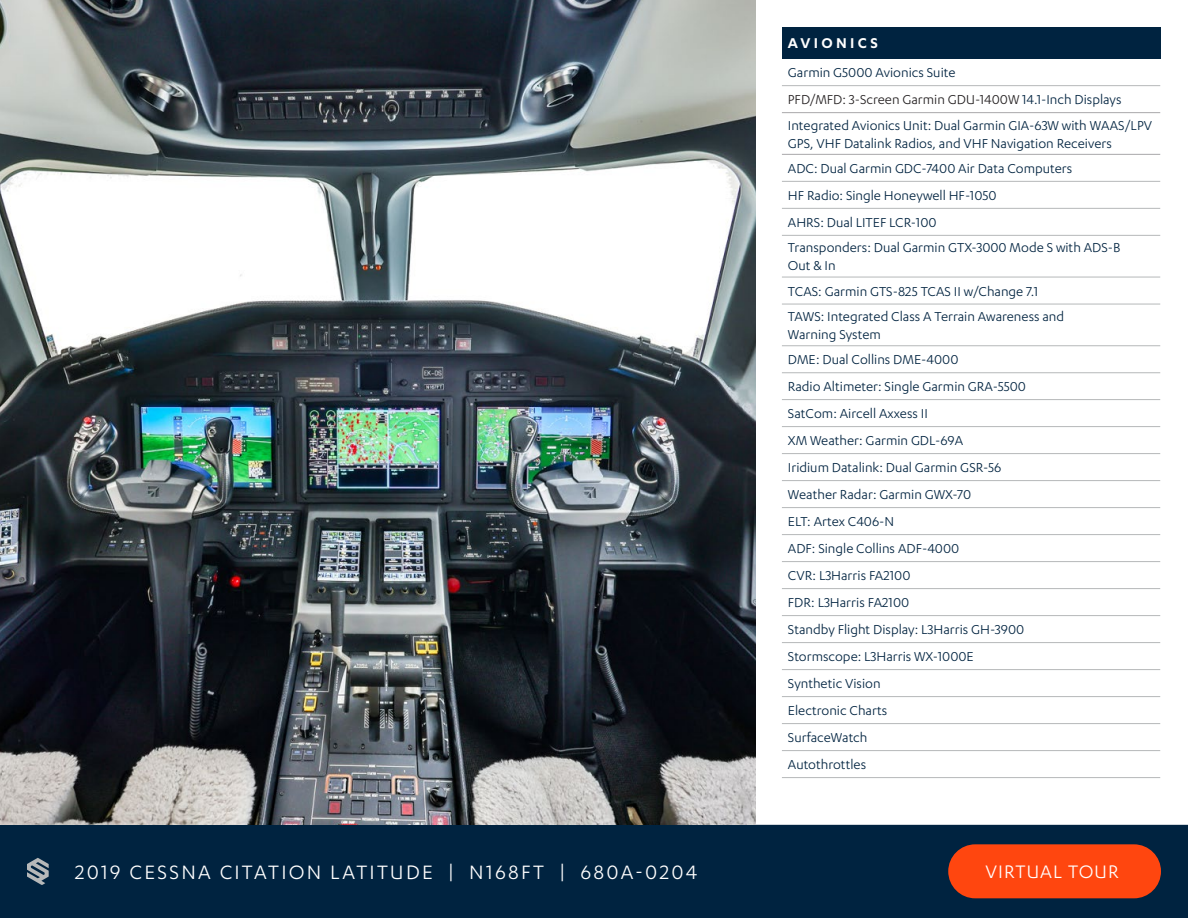
<style>
.page{position:relative;width:1188px;height:918px;background:#fff}
.page>*{position:absolute;margin:0;border:0;box-sizing:border-box;transform-origin:0 0}
.t1{font:22.5px "Karbon";letter-spacing:.1em;color:#fff}
.t2{font:21px "Karbon";letter-spacing:.05em;color:#fff}
.t3{font:600 16.5px "Karbon";letter-spacing:.2em;color:#fff}
.t4{font:15px/18px "Karbon";color:#002340}
.t5{font:15px "Karbon";color:#231f20}
.s1{color:#002340}
</style>
<div class="page">
<div style="left:0;top:825px;width:1188px;height:93px;background:#002340"></div>
<div style="left:948px;top:844px;width:213px;height:54px;background:#ff460f;border-radius:27px"></div>
<svg style="left:27px;top:858px;width:22px;height:27px"></svg>
<div style="left:782px;top:27px;width:378px;height:32px;background:#002340"></div>
<hr style="left:1160px;top:27px;width:1px;height:32px;background:#002340">
<hr style="left:782px;top:85px;width:378px;height:1px;background:#b6b8b9">
<hr style="left:782px;top:181px;width:378px;height:1px;background:#b6b8b9">
<hr style="left:782px;top:208px;width:378px;height:1px;background:#b6b8b9">
<hr style="left:782px;top:235px;width:378px;height:1px;background:#b6b8b9">
<hr style="left:782px;top:277px;width:378px;height:1px;background:#b6b8b9">
<hr style="left:782px;top:304px;width:378px;height:1px;background:#b6b8b9">
<hr style="left:782px;top:345px;width:378px;height:1px;background:#b6b8b9">
<hr style="left:782px;top:372px;width:378px;height:1px;background:#b6b8b9">
<hr style="left:782px;top:399px;width:378px;height:1px;background:#b6b8b9">
<hr style="left:782px;top:426px;width:378px;height:1px;background:#b6b8b9">
<hr style="left:782px;top:453px;width:378px;height:1px;background:#b6b8b9">
<hr style="left:782px;top:480px;width:378px;height:1px;background:#b6b8b9">
<hr style="left:782px;top:507px;width:378px;height:1px;background:#b6b8b9">
<hr style="left:782px;top:534px;width:378px;height:1px;background:#b6b8b9">
<hr style="left:782px;top:561px;width:378px;height:1px;background:#b6b8b9">
<hr style="left:782px;top:588px;width:378px;height:1px;background:#b6b8b9">
<hr style="left:782px;top:615px;width:378px;height:1px;background:#b6b8b9">
<hr style="left:782px;top:642px;width:378px;height:1px;background:#b6b8b9">
<hr style="left:782px;top:669px;width:378px;height:1px;background:#b6b8b9">
<hr style="left:782px;top:696px;width:378px;height:1px;background:#b6b8b9">
<hr style="left:782px;top:723px;width:378px;height:1px;background:#b6b8b9">
<hr style="left:782px;top:750px;width:378px;height:1px;background:#b6b8b9">
<hr style="left:782px;top:777px;width:378px;height:1px;background:#b6b8b9">
<hr style="left:782px;top:112px;width:378px;height:1px;background:#a9a8aa">
<hr style="left:782px;top:154px;width:378px;height:1px;background:#a9a8aa">
<img style="left:0;top:0;width:756px;height:825px">
<p class="t3" style="left:788px;top:34px;width:91px">AVIONICS</p>
<p class="t4" style="left:788px;top:63px;width:169px">Garmin G5000 Avionics Suite</p>
<p class="t5" style="left:788px;top:91px;width:335px">PFD/MFD: 3-Screen Garmin GDU-1400W <span class="s1">14.1-Inch Displays</span></p>
<p class="t4" style="left:788px;top:116px;width:366px">Integrated Avionics Unit: Dual Garmin GIA-63W with WAAS/LPV<br>GPS, VHF Datalink Radios, and VHF Navigation Receivers</p>
<p class="t4" style="left:788px;top:159px;width:286px">ADC: Dual Garmin GDC-7400 Air Data Computers</p>
<p class="t4" style="left:788px;top:186px;width:210px">HF Radio: Single Honeywell HF-1050</p>
<p class="t4" style="left:788px;top:213px;width:150px">AHRS: Dual LITEF LCR-100</p>
<p class="t4" style="left:788px;top:238px;width:334px">Transponders: Dual Garmin GTX-3000 Mode S with ADS-B<br>Out &amp; In</p>
<p class="t4" style="left:788px;top:282px;width:252px">TCAS: Garmin GTS-825 TCAS II w/Change 7.1</p>
<p class="t4" style="left:788px;top:307px;width:278px">TAWS: Integrated Class A Terrain Awareness and<br>Warning System</p>
<p class="t4" style="left:788px;top:350px;width:172px">DME: Dual Collins DME-4000</p>
<p class="t4" style="left:788px;top:377px;width:240px">Radio Altimeter: Single Garmin GRA-5500</p>
<p class="t4" style="left:788px;top:404px;width:141px">SatCom: Aircell Axxess II</p>
<p class="t4" style="left:788px;top:431px;width:177px">XM Weather: Garmin GDL-69A</p>
<p class="t4" style="left:788px;top:458px;width:215px">Iridium Datalink: Dual Garmin GSR-56</p>
<p class="t4" style="left:788px;top:485px;width:185px">Weather Radar: Garmin GWX-70</p>
<p class="t4" style="left:788px;top:512px;width:108px">ELT: Artex C406-N</p>
<p class="t4" style="left:788px;top:539px;width:173px">ADF: Single Collins ADF-4000</p>
<p class="t4" style="left:788px;top:566px;width:124px">CVR: L3Harris FA2100</p>
<p class="t4" style="left:788px;top:593px;width:123px">FDR: L3Harris FA2100</p>
<p class="t4" style="left:788px;top:620px;width:238px">Standby Flight Display: L3Harris GH-3900</p>
<p class="t4" style="left:788px;top:647px;width:187px">Stormscope: L3Harris WX-1000E</p>
<p class="t4" style="left:788px;top:674px;width:94px">Synthetic Vision</p>
<p class="t4" style="left:788px;top:701px;width:101px">Electronic Charts</p>
<p class="t4" style="left:788px;top:728px;width:81px">SurfaceWatch</p>
<p class="t4" style="left:788px;top:755px;width:80px">Autothrottles</p>
<h1 class="t1" style="left:75px;top:860px;width:624px">2019 CESSNA CITATION LATITUDE | N168FT | 680A-0204</h1>
<h2 class="t2" style="left:986px;top:861px;width:134px">VIRTUAL TOUR</h2>
</div>
